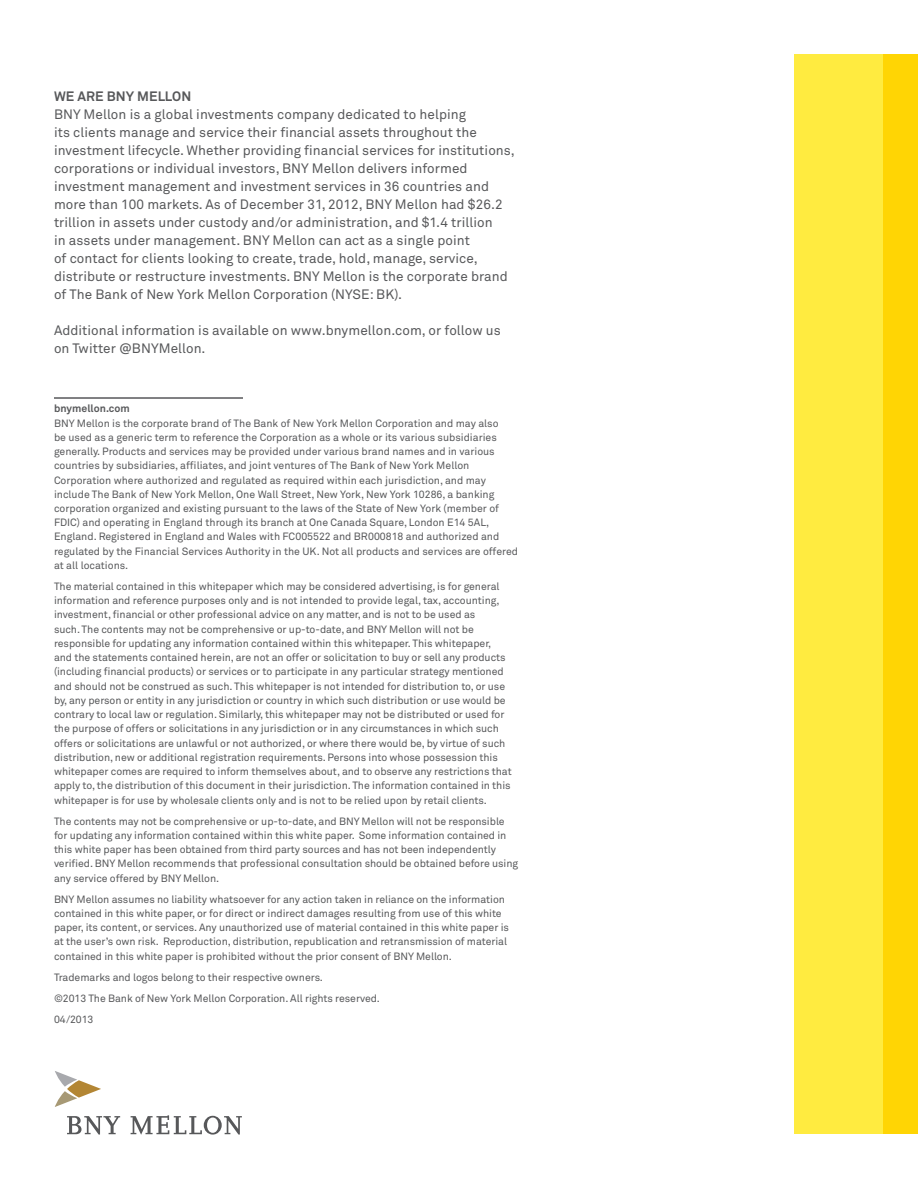
<style>
.page{position:relative;width:918px;height:1188px;background:#fff}
.page>*{position:absolute;margin:0;border:0;box-sizing:border-box;transform-origin:0 0}
.Body_Copy_9_12{font:13.5px/18px "Akkurat Pro";letter-spacing:.005em;color:#57585a}
.Body_Subhead_Caps_9{font:700 13.5px "Akkurat Pro";letter-spacing:.01em;color:#57585a}
.Legal_7_9_5{font:10.5px/14.2px "Akkurat Pro";letter-spacing:-.005em;color:#57585a}
.Legal_with_Rule_7_9{font:10.5px/14.2px "Akkurat Pro";color:#57585a}
.s1{font-weight:700}
</style>
<div class="page">
<svg style="left:67px;top:1115px;width:175px;height:20px"></svg>
<svg style="left:55px;top:1071px;width:46px;height:36px"></svg>
<div style="left:794px;top:54px;width:124px;height:1080px;background:#ffeb40"></div>
<div style="left:883px;top:54px;width:35px;height:1080px;background:#ffd504"></div>
<hr style="left:54px;top:397px;width:189px;height:2px;background:#57585a">
<p class="Body_Subhead_Caps_9" style="left:54px;top:88px;width:139px">WE ARE BNY MELLON</p>
<p class="Body_Copy_9_12" style="left:54px;top:106px;width:462px">BNY Mellon is a global investments company dedicated to helping<br>its clients manage and service their financial assets throughout the investment lifecycle. Whether providing financial services for institutions, corporations or individual investors, BNY Mellon delivers informed investment management and investment services in 36 countries and more than 100 markets. As of December 31, 2012, BNY Mellon had $26.2 trillion in assets under custody and/or administration, and $1.4 trillion<br>in assets under management. BNY Mellon can act as a single point<br>of contact for clients looking to create, trade, hold, manage, service, distribute or restructure investments. BNY Mellon is the corporate brand of The Bank of New York Mellon Corporation (NYSE: BK).</p>
<p class="Body_Copy_9_12" style="left:54px;top:322px;width:448px">Additional information is available on www.bnymellon.com, or follow us on Twitter @BNYMellon.</p>
<p class="Legal_with_Rule_7_9" style="left:54px;top:402px;width:466px"><span class="s1">bnymellon.com<br></span>BNY Mellon is the corporate brand of The Bank of New York Mellon Corporation and may also<br>be used as a generic term to reference the Corporation as a whole or its various subsidiaries generally. Products and services may be provided under various brand names and in various countries by subsidiaries, affiliates, and joint ventures of The Bank of New York Mellon Corporation where authorized and regulated as required within each jurisdiction, and may include The Bank of New York Mellon, One Wall Street, New York, New York 10286, a banking corporation organized and existing pursuant to the laws of the State of New York (member of FDIC) and operating in England through its branch at One Canada Square, London E14 5AL, England. Registered in England and Wales with FC005522 and BR000818 and authorized and regulated by the Financial Services Authority in the UK. Not all products and services are offered at all locations.</p>
<p class="Legal_7_9_5" style="left:54px;top:580px;width:459px">The material contained in this whitepaper which may be considered advertising, is for general information and reference purposes only and is not intended to provide legal, tax, accounting, investment, financial or other professional advice on any matter, and is not to be used as<br>such. The contents may not be comprehensive or up-to-date, and BNY Mellon will not be responsible for updating any information contained within this whitepaper. This whitepaper, and the statements contained herein, are not an offer or solicitation to buy or sell any products (including financial products) or services or to participate in any particular strategy mentioned and should not be construed as such. This whitepaper is not intended for distribution to, or use by, any person or entity in any jurisdiction or country in which such distribution or use would be contrary to local law or regulation. Similarly, this whitepaper may not be distributed or used for the purpose of offers or solicitations in any jurisdiction or in any circumstances in which such offers or solicitations are unlawful or not authorized, or where there would be, by virtue of such distribution, new or additional registration requirements. Persons into whose possession this whitepaper comes are required to inform themselves about, and to observe any restrictions that apply to, the distribution of this document in their jurisdiction. The information contained in this whitepaper is for use by wholesale clients only and is not to be relied upon by retail clients.</p>
<p class="Legal_7_9_5" style="left:54px;top:814px;width:466px">The contents may not be comprehensive or up-to-date, and BNY Mellon will not be responsible for updating any information contained within this white paper. Some information contained in this white paper has been obtained from third party sources and has not been independently verified. BNY Mellon recommends that professional consultation should be obtained before using any service offered by BNY Mellon.</p>
<p class="Legal_7_9_5" style="left:54px;top:892px;width:457px">BNY Mellon assumes no liability whatsoever for any action taken in reliance on the information contained in this white paper, or for direct or indirect damages resulting from use of this white paper, its content, or services. Any unauthorized use of material contained in this white paper is at the user’s own risk. Reproduction, distribution, republication and retransmission of material contained in this white paper is prohibited without the prior consent of BNY Mellon.</p>
<p class="Legal_7_9_5" style="left:54px;top:970px;width:270px">Trademarks and logos belong to their respective owners.</p>
<p class="Legal_7_9_5" style="left:54px;top:991px;width:328px">©2013 The Bank of New York Mellon Corporation. All rights reserved.</p>
<p class="Legal_7_9_5" style="left:54px;top:1012px;width:41px">04/2013</p>
</div>
